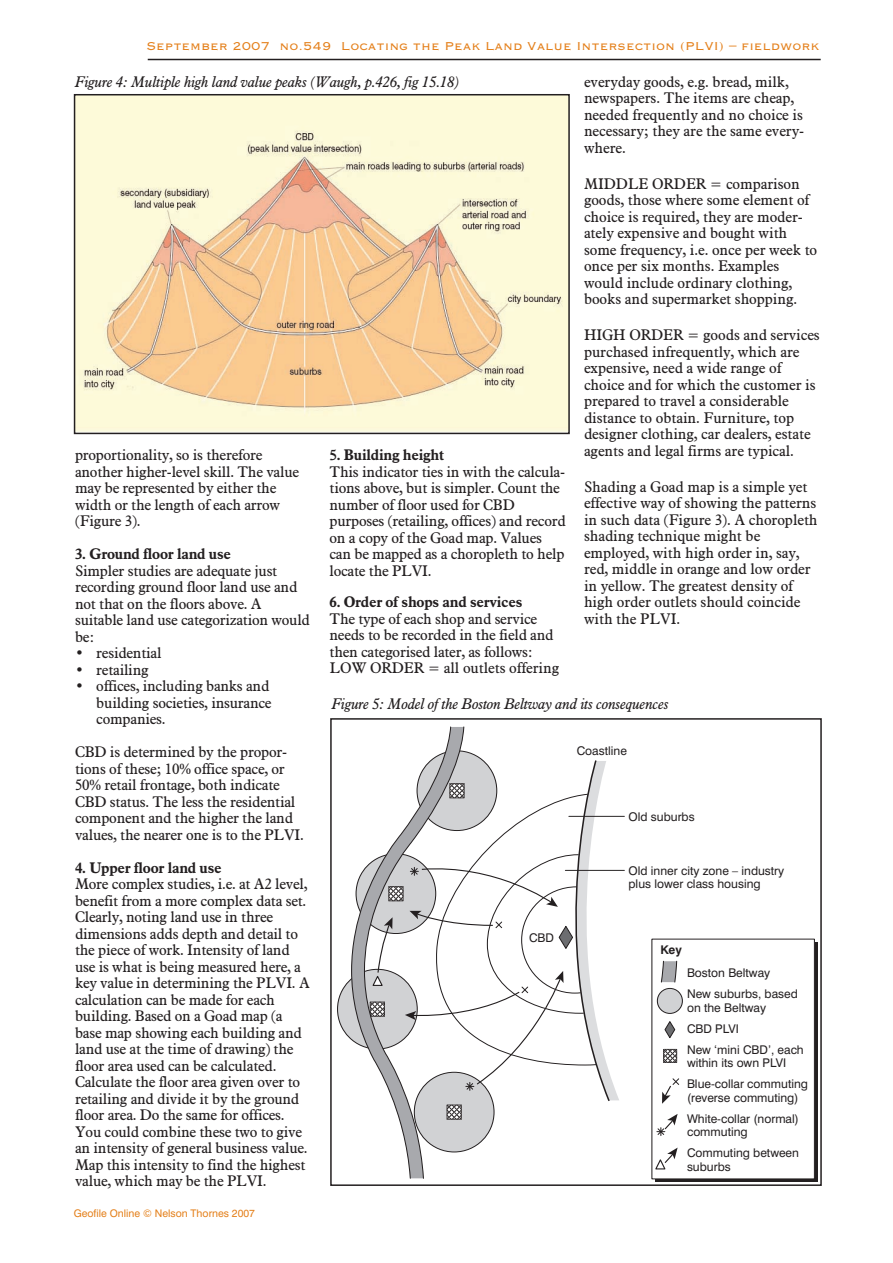
<style>
.page{position:relative;width:893px;height:1263px;background:#fff}
.page>*{position:absolute;margin:0;border:0;box-sizing:border-box;transform-origin:0 0}
.t1{font:15px/16.5px "Aldine 721 BT";letter-spacing:-.015em;color:#231f20}
.t2{font:italic 15px "Aldine 721 BT";letter-spacing:-.015em;color:#231f20}
.t3{font:700 15px "Aldine 721 BT";letter-spacing:-.015em;color:#231f20}
.t4{font:15px "Copperplate Gothic BT";color:#e4801b}
.t5{font:12px/21px "Swiss 721 BT";color:#231f20}
.t6{font:700 12px "Swiss 721 BT";color:#231f20}
.t7{font:10.5px "Swiss 721 BT";color:#e4801b}
</style>
<div class="page">
<hr style="left:148px;top:59px;width:673px;height:1px;background:#231f20">
<div style="left:655px;top:942px;width:162px;height:240px;background:#231f20"></div>
<div style="left:652px;top:939px;width:162px;height:240px;background:#fff"></div>
<div style="left:651px;top:939px;width:164px;height:240px;border:1px solid #231f20"></div>
<svg style="left:663px;top:1049px;width:14px;height:14px"></svg>
<div style="left:338px;top:969px;width:79px;height:80px;background:#d1d2d4;border-radius:50%"></div>
<div style="left:657px;top:988px;width:25px;height:25px;background:#d1d2d4;border-radius:50%"></div>
<div style="left:657px;top:988px;width:26px;height:26px;border:1px solid #231f20;border-radius:50%"></div>
<div style="left:414px;top:1072px;width:80px;height:80px;background:#d1d2d4;border-radius:50%"></div>
<svg style="left:451px;top:726px;width:14px;height:427px"></svg>
<svg style="left:351px;top:726px;width:100px;height:453px"></svg>
<svg style="left:660px;top:960px;width:17px;height:23px"></svg>
<svg style="left:664px;top:1021px;width:12px;height:17px"></svg>
<hr style="left:569px;top:816px;width:55px;height:1px;background:#231f20">
<hr style="left:565px;top:870px;width:59px;height:1px;background:#231f20">
<svg style="left:662px;top:1078px;width:18px;height:26px"></svg>
<svg style="left:657px;top:1114px;width:21px;height:21px"></svg>
<svg style="left:655px;top:1147px;width:23px;height:23px"></svg>
<svg style="left:370px;top:759px;width:249px;height:361px"></svg>
<div style="left:330px;top:718px;width:492px;height:468px;border:2px solid #231f20"></div>
<img style="left:77px;top:97px;width:490px;height:334px">
<div style="left:74px;top:94px;width:496px;height:340px;border:2px solid #231f20"></div>
<p class="t4" style="left:147px;top:37px;width:674px">September 2007 no.549 Locating the Peak Land Value Intersection (PLVI) – fieldwork</p>
<p class="t2" style="left:75px;top:76px;width:386px">Figure 4: Multiple high land value peaks (Waugh, p.426, fig 15.18)</p>
<p class="t1" style="left:584px;top:75px;width:222px">everyday goods, e.g. bread, milk, newspapers. The items are cheap, needed frequently and no choice is necessary; they are the same every&shy;where.</p>
<p class="t1" style="left:584px;top:177px;width:235px">MIDDLE ORDER = comparison goods, those where some element of choice is required, they are moder&shy;ately expensive and bought with some frequency, i.e. once per week to once per six months. Examples would include ordinary clothing, books and supermarket shopping.</p>
<p class="t1" style="left:584px;top:328px;width:237px">HIGH ORDER = goods and services purchased infrequently, which are expensive, need a wide range of choice and for which the customer is prepared to travel a considerable distance to obtain. Furniture, top designer clothing, car dealers, estate agents and legal firms are typical.</p>
<p class="t1" style="left:584px;top:480px;width:235px">Shading a Goad map is a simple yet effective way of showing the patterns in such data (Figure 3). A choropleth shading technique might be employed, with high order in, say, red, middle in orange and low order in yellow. The greatest density of high order outlets should coincide with the PLVI.</p>
<p class="t1" style="left:75px;top:448px;width:226px">proportionality, so is therefore another higher-level skill. The value may be represented by either the width or the length of each arrow (Figure 3).</p>
<p class="t3" style="left:75px;top:549px;width:158px">3. Ground floor land use</p>
<p class="t1" style="left:75px;top:564px;width:236px">Simpler studies are adequate just recording ground floor land use and not that on the floors above. A suitable land use categorization would be:</p>
<p class="t1" style="left:75px;top:646px;width:88px">• residential</p>
<p class="t1" style="left:75px;top:663px;width:75px">• retailing</p>
<p class="t1" style="left:96px;top:679px;width:177px;text-indent:-21px">• offices, including banks and building societies, insurance companies.</p>
<p class="t1" style="left:75px;top:745px;width:230px">CBD is determined by the propor&shy;tions of these; 10% office space, or 50% retail frontage, both indicate CBD status. The less the residential component and the higher the land values, the nearer one is to the PLVI.</p>
<p class="t3" style="left:75px;top:862px;width:148px">4. Upper floor land use</p>
<p class="t1" style="left:75px;top:877px;width:236px">More complex studies, i.e. at A2 level, benefit from a more complex data set.<br>Clearly, noting land use in three dimensions adds depth and detail to the piece of work. Intensity of land use is what is being measured here, a key value in determining the PLVI. A calculation can be made for each building. Based on a Goad map (a base map showing each building and land use at the time of drawing) the floor area used can be calculated.<br>Calculate the floor area given over to retailing and divide it by the ground floor area. Do the same for offices.<br>You could combine these two to give an intensity of general business value.<br>Map this intensity to find the highest value, which may be the PLVI.</p>
<p class="t3" style="left:329px;top:450px;width:116px">5. Building height</p>
<p class="t1" style="left:329px;top:465px;width:238px">This indicator ties in with the calcula&shy;tions above, but is simpler. Count the number of floor used for CBD purposes (retailing, offices) and record on a copy of the Goad map. Values can be mapped as a choropleth to help locate the PLVI.</p>
<p class="t3" style="left:329px;top:597px;width:195px">6. Order of shops and services</p>
<p class="t1" style="left:329px;top:612px;width:231px">The type of each shop and service needs to be recorded in the field and then categorised later, as follows:<br>LOW ORDER = all outlets offering</p>
<p class="t2" style="left:332px;top:698px;width:339px">Figure 5: Model of the Boston Beltway and its consequences</p>
<p class="t5" style="left:577px;top:741px;width:52px">Coastline</p>
<p class="t5" style="left:628px;top:808px;width:68px">Old suburbs</p>
<p class="t5" style="left:628px;top:865px;width:157px;line-height:13.5px">Old inner city zone – industry plus lower class housing</p>
<p class="t5" style="left:529px;top:929px;width:26px">CBD</p>
<p class="t6" style="left:660px;top:945px;width:23px">Key</p>
<p class="t5" style="left:687px;top:963px;width:112px">Boston Beltway<br>New suburbs, based</p>
<p class="t5" style="left:687px;top:998px;width:118px">on the Beltway<br>CBD PLVI<br>New ‘mini CBD’, each</p>
<p class="t5" style="left:687px;top:1053px;width:122px">within its own PLVI<br>Blue-co lar commuting</p>
<p class="t5" style="left:687px;top:1088px;width:113px;text-align:center">reverse commuting)<br>White-co lar (normal)</p>
<p class="t5" style="left:687px;top:1122px;width:113px">commuting<br>Commuting between</p>
<p class="t5" style="left:687px;top:1157px;width:45px">suburbs</p>
<p class="t7" style="left:74px;top:1209px;width:183px">Geofile Online © Nelson Thornes 2007</p>
</div>
